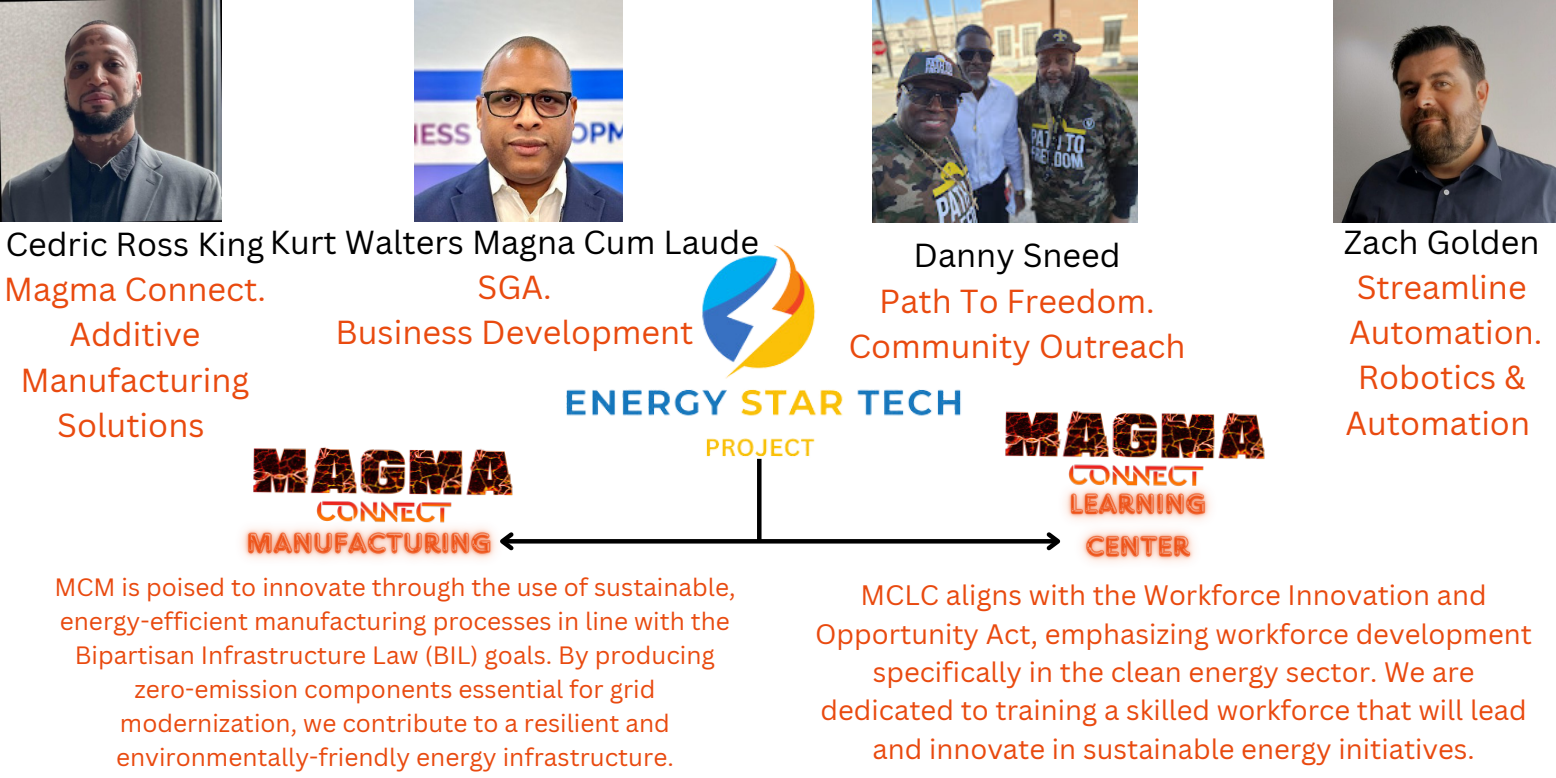
<style>
.page{position:relative;width:1556px;height:778px;background:#fff}
.page>*{position:absolute;margin:0;border:0;box-sizing:border-box;transform-origin:0 0}
.t1{font:32.4px/45.2px "Canva Sans";color:#e94a0f;text-align:center}
.t2{font:32.4px/45.2px "Canva Sans";color:#000;text-align:center}
.t3{font:27.42px/38.2px "Canva Sans";color:#e94a0f;text-align:center}
.t4{font:24.39px/34px "Canva Sans";color:#e94a0f;text-align:center}
.s1{color:#000}
.s2{color:#e94a0f}
</style>
<div class="page">
<img style="left:581px;top:245px;width:335px;height:299px">
<img style="left:916px;top:389px;width:349px;height:155px">
<img style="left:253px;top:389px;width:328px;height:155px">
<img style="left:414px;top:0;width:209px;height:222px">
<img style="left:0;top:0;width:222px;height:222px">
<img style="left:872px;top:0;width:265px;height:223px">
<img style="left:1333px;top:0;width:222px;height:223px">
<img style="left:241px;top:507px;width:283px;height:53px">
<img style="left:1043px;top:468px;width:188px;height:95px">
<svg style="left:517px;top:539px;width:525px;height:4px;background:#030303"></svg>
<svg style="left:495px;top:528px;width:22px;height:26px"></svg>
<svg style="left:1042px;top:528px;width:23px;height:26px"></svg>
<hr style="left:757px;top:459px;width:4px;height:82px;background:#000">
<h3 class="t1" style="left:4px;top:221px;width:264px"><span class="s1">Cedric Ross King<br></span>Magma Connect.<br>Additive<br>Manufacturing<br>Solutions</h3>
<p class="t2" style="left:270px;top:218px;width:490px">Kurt Walters Magna Cum Laude<br><span class="s2">SGA.<br>Business Development</span></p>
<p class="t1" style="left:848px;top:232px;width:338px"><span class="s1">Danny Sneed<br></span>Path To Freedom.<br>Community Outreach</p>
<p class="t1" style="left:1343px;top:218px;width:200px"><span class="s1">Zach Golden<br></span>Streamline<br>Automation.<br>Robotics &amp;<br>Automation</p>
<h2 class="t4" style="left:54px;top:569px;width:682px">MCM is poised to innovate through the use of sustainable, energy-efficient manufacturing processes in line with the Bipartisan Infrastructure Law (BIL) goals. By producing zero-emission components essential for grid modernization, we contribute to a resilient and environmentally-friendly energy infrastructure.</h2>
<h2 class="t3" style="left:815px;top:575px;width:718px">MCLC aligns with the Workforce Innovation and Opportunity Act, emphasizing workforce development specifically in the clean energy sector. We are dedicated to training a skilled workforce that will lead and innovate in sustainable energy initiatives.</h2>
</div>
